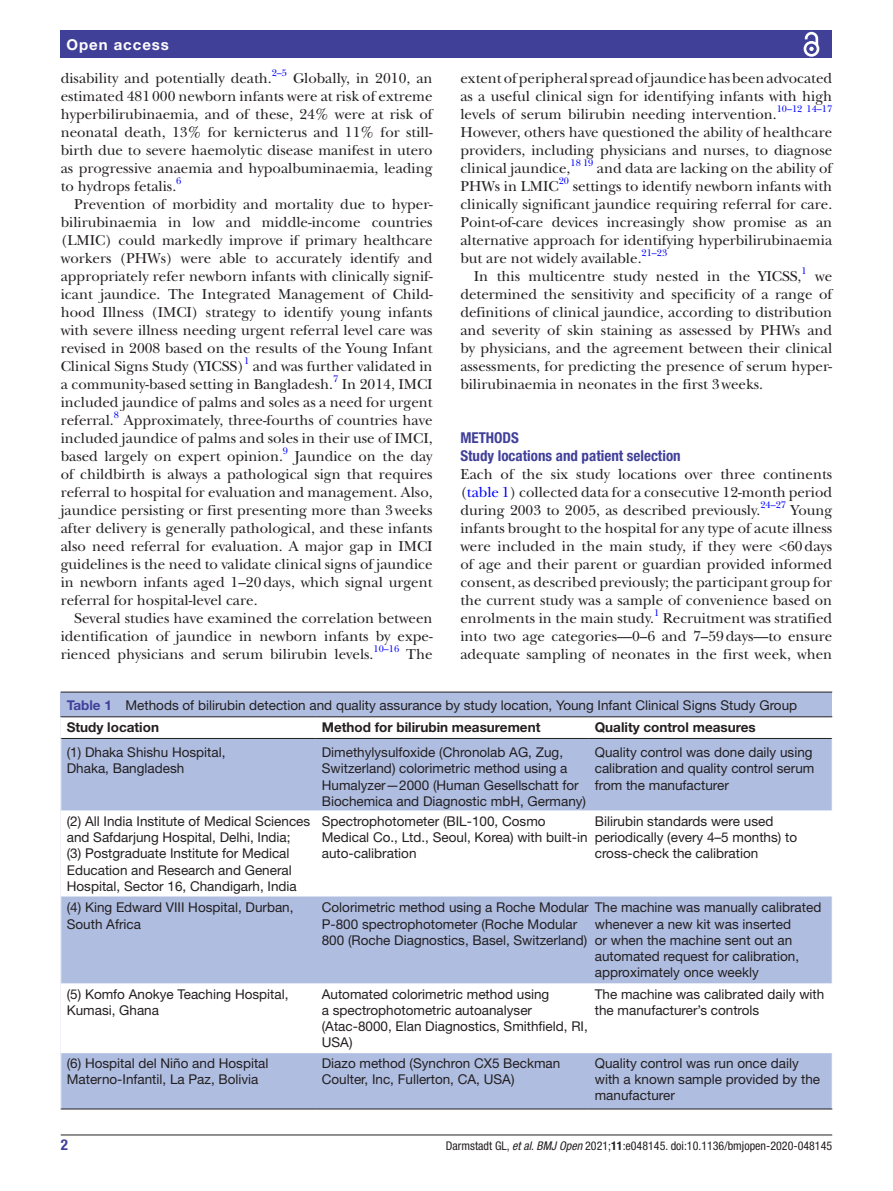
<style>
.page{position:relative;width:893px;height:1191px;background:#fff}
.page>*{position:absolute;margin:0;border:0;box-sizing:border-box;transform-origin:0 0}
.t1{font:15px/18px "New Baskerville";color:#231f20;text-align:justify}
.t2{font:700 condensed 15px/18px "Helvetica Neue LT Std";color:#414099}
.t3{font:700 15px "Helvetica Neue LT Std";letter-spacing:.065em;color:#fff}
.t4{font:13.5px/16.2px "Helvetica Neue LT Std";color:#231f20}
.t5{font:700 13.5px "Helvetica Neue LT Std";color:#231f20}
.t6{font:condensed 12px "Helvetica Neue LT Std";color:#231f20}
.t7{font:9.9px "New Baskerville";color:#00f}
.s1{color:#00f}
.s2{font-weight:700;color:#414099}
.s3{font-weight:700}
.s4{font-style:italic}
</style>
<div class="page">
<hr style="left:61px;top:1134px;width:771px;height:1px;background:#231f20">
<div style="left:61px;top:31px;width:771px;height:27px;background:#414099"></div>
<svg style="left:803px;top:31px;width:17px;height:26px"></svg>
<div style="left:61px;top:692px;width:771px;height:417px;background:#afbde1"></div>
<hr style="left:61px;top:691px;width:771px;height:1px;background:#231f20">
<div style="left:61px;top:717px;width:771px;height:21px;background:#fff"></div>
<svg style="left:61px;top:739px;width:771px;height:369px"></svg>
<hr style="left:61px;top:716px;width:255px;height:1px;background:#231f20">
<hr style="left:61px;top:738px;width:255px;height:1px;background:#231f20">
<hr style="left:316px;top:716px;width:273px;height:1px;background:#231f20">
<hr style="left:316px;top:738px;width:273px;height:1px;background:#231f20">
<hr style="left:589px;top:716px;width:243px;height:1px;background:#231f20">
<hr style="left:589px;top:738px;width:243px;height:1px;background:#231f20">
<hr style="left:61px;top:1108px;width:255px;height:1px;background:#231f20">
<hr style="left:316px;top:1108px;width:273px;height:1px;background:#231f20">
<hr style="left:589px;top:1108px;width:243px;height:1px;background:#231f20">
<svg style="left:60px;top:717px;width:1px;height:21px"></svg>
<p class="t3" style="left:66px;top:35px;width:104px">Open access</p>
<p class="t1" style="left:61px;top:69px;width:213px">disability and potentially death.</p>
<p class="t7" style="left:272px;top:67px;width:17px">2–5</p>
<p class="t1" style="left:61px;top:69px;width:373px;text-indent:232px">Globally, in 2010, an estimated 481000 newborn infants were at risk of extreme hyperbilirubinaemia, and of these, 24% were at risk of neonatal death, 13% for kernicterus and 11% for still&shy;birth due to severe haemolytic disease manifest in utero as progressive anaemia and hypoalbuminaemia, leading to hydrops fetalis.</p>
<p class="t1" style="left:460px;top:69px;width:373px">extent of peripheral spread of jaundice has been advocated as a useful clinical sign for identifying infants with high levels of serum bilirubin needing intervention.</p>
<p class="t7" style="left:777px;top:103px;width:57px">10–12 14–17</p>
<p class="t1" style="left:460px;top:123px;width:373px">However, others have questioned the ability of healthcare providers, including physicians and nurses, to diagnose clinical jaundice,</p>
<p class="t7" style="left:570px;top:157px;width:24px">18 19</p>
<p class="t1" style="left:597px;top:159px;width:237px">and data are lacking on the ability of</p>
<p class="t7" style="left:176px;top:175px;width:7px">6</p>
<p class="t1" style="left:61px;top:195px;width:373px;text-indent:13px">Prevention of morbidity and mortality due to hyper&shy;bilirubinaemia in low and middle-income countries (LMIC) could markedly improve if primary healthcare workers (PHWs) were able to accurately identify and appropriately refer newborn infants with clinically signif&shy;icant jaundice. The Integrated Management of Child&shy;hood Illness (IMCI) strategy to identify young infants with severe illness needing urgent referral level care was revised in 2008 based on the results of the Young Infant Clinical Signs Study (YICSS)</p>
<p class="t1" style="left:460px;top:177px;width:100px">PHWs in LMIC</p>
<p class="t7" style="left:559px;top:175px;width:12px">20</p>
<p class="t1" style="left:460px;top:177px;width:373px;text-indent:112px">settings to identify newborn infants with clinically significant jaundice requiring referral for care.<br>Point-of-care devices increasingly show promise as an alternative approach for identifying hyperbilirubinaemia but are not widely available.</p>
<p class="t7" style="left:642px;top:247px;width:27px">21–23</p>
<p class="t1" style="left:474px;top:267px;width:329px">In this multicentre study nested in the YICSS,</p>
<p class="t7" style="left:801px;top:265px;width:7px">1</p>
<p class="t1" style="left:460px;top:267px;width:373px;text-indent:355px">we determined the sensitivity and specificity of a range of definitions of clinical jaundice, according to distribution and severity of skin staining as assessed by PHWs and by physicians, and the agreement between their clinical assessments, for predicting the presence of serum hyper&shy;bilirubinaemia in neonates in the first 3weeks.</p>
<p class="t7" style="left:244px;top:355px;width:7px">1</p>
<p class="t1" style="left:61px;top:357px;width:373px;text-indent:192px">and was further validated in a community-based setting in Bangladesh.</p>
<p class="t7" style="left:333px;top:373px;width:7px">7</p>
<p class="t1" style="left:61px;top:375px;width:373px;text-indent:281px">In 2014, IMCI included jaundice of palms and soles as a need for urgent referral.</p>
<p class="t7" style="left:114px;top:409px;width:7px">8</p>
<p class="t1" style="left:61px;top:411px;width:373px;text-indent:63px">Approximately, three-fourths of countries have included jaundice of palms and soles in their use of IMCI, based largely on expert opinion.</p>
<p class="t2" style="left:460px;top:428px;width:222px">METHODS<br>Study locations and patient selection</p>
<p class="t1" style="left:460px;top:465px;width:373px">Each of the six study locations over three continents (<span class="s1">table 1</span>) collected data for a consecutive 12-month period during 2003 to 2005, as described previously.<sup>24–27</sup> Young infants brought to the hospital for any type of acute illness were included in the main study, if they were &lt;60days of age and their parent or guardian provided informed consent, as described previously; the participant group for the current study was a sample of convenience based on enrolments in the main study.</p>
<p class="t7" style="left:283px;top:445px;width:7px">9</p>
<p class="t1" style="left:61px;top:447px;width:373px;text-indent:234px">Jaundice on the day of childbirth is always a pathological sign that requires referral to hospital for evaluation and management. Also, jaundice persisting or first presenting more than 3weeks after delivery is generally pathological, and these infants also need referral for evaluation. A major gap in IMCI guidelines is the need to validate clinical signs of jaundice in newborn infants aged 1–20days, which signal urgent referral for hospital-level care.</p>
<p class="t1" style="left:61px;top:609px;width:373px;text-indent:13px">Several studies have examined the correlation between identification of jaundice in newborn infants by expe&shy;rienced physicians and serum bilirubin levels.<sup>10–16</sup></p>
<p class="t7" style="left:654px;top:607px;width:7px">1</p>
<p class="t1" style="left:460px;top:609px;width:373px;text-indent:203px">Recruitment was stratified into two age categories—0–6 and 7–59days—to ensure adequate sampling of neonates in the first week, when</p>
<p class="t4" style="left:67px;top:694px;width:732px;line-height:22px"><span class="s2">Table 1</span> Methods of bilirubin detection and quality assurance by study location, Young Infant Clinical Signs Study Group<br><span class="s3">Study location</span></p>
<p class="t1" style="left:406px;top:645px;width:28px">The</p>
<p class="t5" style="left:322px;top:719px;width:220px">Method for bilirubin measurement</p>
<p class="t5" style="left:595px;top:719px;width:162px">Quality control measures</p>
<p class="t4" style="left:67px;top:744px;width:160px">(1) Dhaka Shishu Hospital,<br>Dhaka, Bangladesh</p>
<p class="t4" style="left:322px;top:744px;width:266px">Dimethylysulfoxide (Chronolab AG, Zug, Switzerland) colorimetric method using a Humalyzer—2000 (Human Gesellschatt for Biochemica and Diagnostic mbH, Germany)</p>
<p class="t4" style="left:595px;top:744px;width:221px">Quality control was done daily using calibration and quality control serum from the manufacturer</p>
<p class="t4" style="left:67px;top:812px;width:245px">(2) All India Institute of Medical Sciences and Safdarjung Hospital, Delhi, India;<br>(3) Postgraduate Institute for Medical Education and Research and General Hospital, Sector 16, Chandigarh, India</p>
<p class="t4" style="left:322px;top:812px;width:267px">Spectrophotometer (BIL-100, Cosmo<br>Medical Co., Ltd., Seoul, Korea) with built-in auto-calibration</p>
<p class="t4" style="left:595px;top:812px;width:204px">Bilirubin standards were used periodically (every 4–5 months) to cross-check the calibration</p>
<p class="t4" style="left:67px;top:899px;width:228px">(4) King Edward VIII Hospital, Durban,<br>South Africa</p>
<p class="t4" style="left:322px;top:899px;width:501px">Colorimetric method using a Roche Modular The machine was manually calibrated<br>P-800 spectrophotometer (Roche Modular<br>800 (Roche Diagnostics, Basel, Switzerland)</p>
<p class="t4" style="left:595px;top:915px;width:206px">whenever a new kit was inserted or when the machine sent out an automated request for calibration, approximately once weekly</p>
<p class="t4" style="left:67px;top:985px;width:223px">(5) Komfo Anokye Teaching Hospital,<br>Kumasi, Ghana</p>
<p class="t4" style="left:322px;top:985px;width:268px">Automated colorimetric method using<br>a spectrophotometric autoanalyser (Atac-8000, Elan Diagnostics, Smithfield, RI,<br>USA)</p>
<p class="t4" style="left:595px;top:985px;width:231px">The machine was calibrated daily with the manufacturer’s controls</p>
<p class="t4" style="left:67px;top:1054px;width:203px">(6) Hospital del Niño and Hospital<br>Materno-Infantil, La Paz, Bolivia</p>
<p class="t4" style="left:322px;top:1054px;width:240px">Diazo method (Synchron CX5 Beckman<br>Coulter, Inc, Fullerton, CA, USA)</p>
<p class="t4" style="left:595px;top:1054px;width:227px">Quality control was run once daily with a known sample provided by the manufacturer</p>
<p class="t2" style="left:61px;top:1135px;width:9px">2</p>
<p class="t6" style="left:446px;top:1138px;width:388px">Darmstadt GL, <span class="s4">et al</span>. <span class="s4">BMJ Open</span> 2021;<span class="s3">11</span>:e048145. doi:10.1136/bmjopen-2020-048145</p>
</div>
